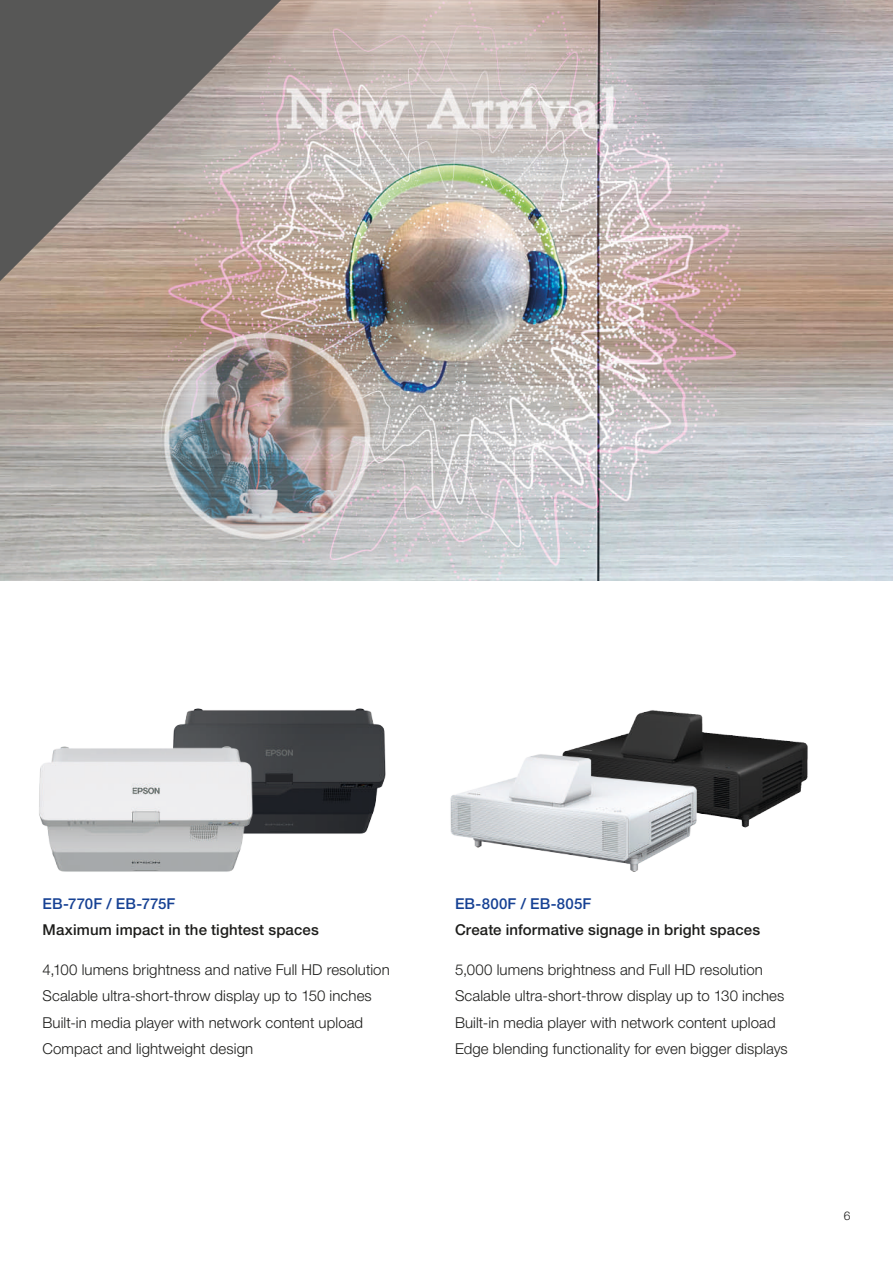
<style>
.page{position:relative;width:893px;height:1263px;background:#fff}
.page>*{position:absolute;margin:0;border:0;box-sizing:border-box;transform-origin:0 0}
.t1{font:300 15px/26.5px "Helvetica Neue LT Pro";letter-spacing:.005em;color:#1d1d1b}
.t2{font:500 15px "Helvetica Neue LT Pro";letter-spacing:.01em;color:#1d1d1b}
.t3{font:500 15px "Helvetica Neue LT Pro";letter-spacing:.01em;color:#164194}
.t4{font:300 12px "Helvetica Neue LT Pro";color:#1d1d1b}
</style>
<div class="page">
<img style="left:326px;top:0;width:567px;height:580px">
<svg style="left:0;top:0;width:326px;height:580px;background:#9f9590"></svg>
<img style="left:173px;top:708px;width:213px;height:126px">
<img style="left:626px;top:710px;width:182px;height:118px">
<img style="left:39px;top:733px;width:253px;height:139px">
<img style="left:450px;top:734px;width:295px;height:138px">
<p class="t3" style="left:43px;top:894px;width:134px">EB-770F / EB-775F</p>
<p class="t2" style="left:43px;top:921px;width:278px">Maximum impact in the tightest spaces</p>
<p class="t1" style="left:43px;top:956px;width:349px">4,100 lumens brightness and native Full HD resolution Scalable ultra-short-throw display up to 150 inches Built-in media player with network content upload Compact and lightweight design</p>
<p class="t3" style="left:455px;top:894px;width:138px">EB-800F / EB-805F</p>
<p class="t2" style="left:455px;top:921px;width:307px">Create informative signage in bright spaces</p>
<p class="t1" style="left:455px;top:956px;width:334px">5,000 lumens brightness and Full HD resolution Scalable ultra-short-throw display up to 130 inches Built-in media player with network content upload Edge blending functionality for even bigger displays</p>
<p class="t4" style="left:844px;top:1209px;width:8px">6</p>
</div>
